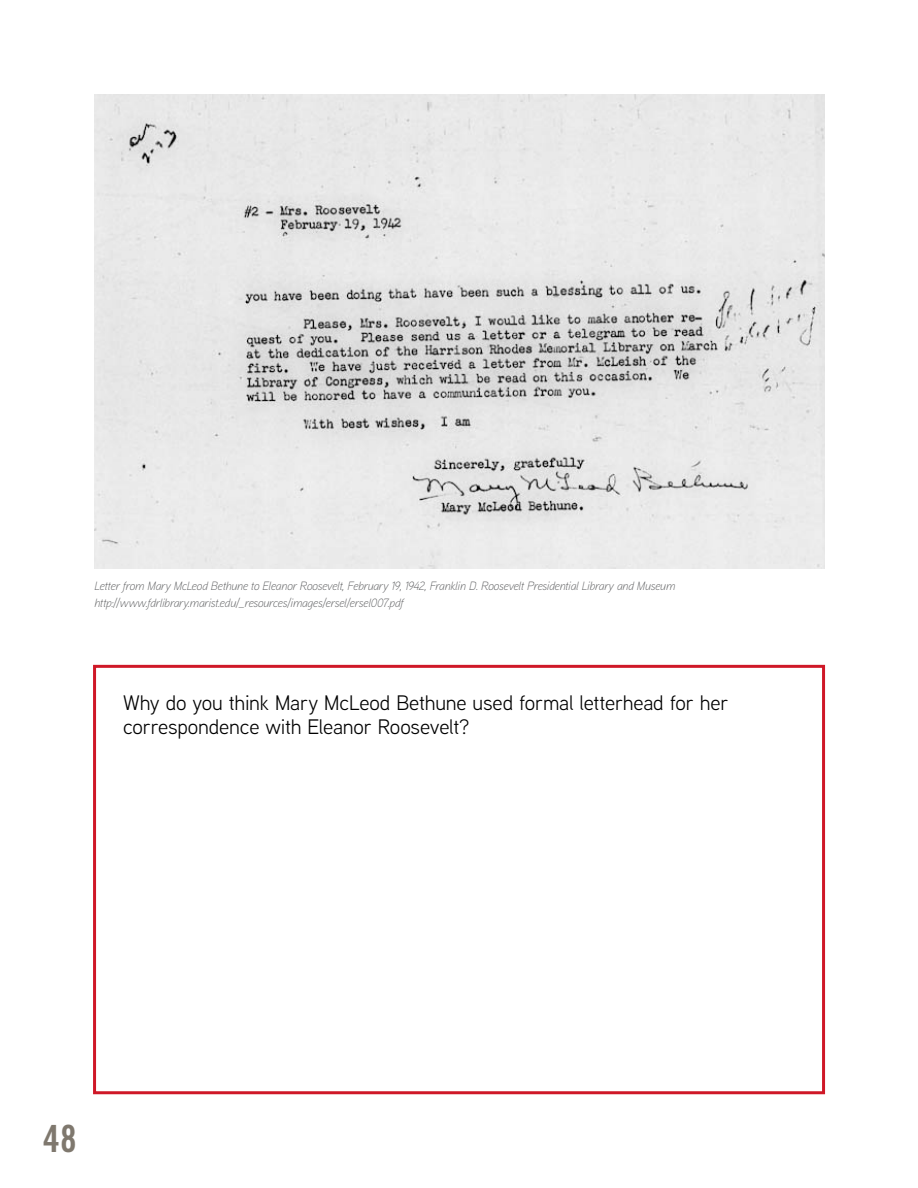
<style>
.page{position:relative;width:918px;height:1188px;background:#fff}
.page>*{position:absolute;margin:0;border:0;box-sizing:border-box;transform-origin:0 0}
.t1{font:37.5px "Trade Gothic LT Std Bd Cn 20";color:#7f786e}
.t2{font:21px/24px "Aaux Next";letter-spacing:-.01em;color:#000}
.t3{font:italic 300 12px/16.5px "Aaux Next";letter-spacing:-.005em;color:#58595b}
</style>
<div class="page">
<img style="left:94px;top:94px;width:730px;height:475px">
<div style="left:93px;top:665px;width:732px;height:429px;border:3px solid #cf1827"></div>
<p class="t3" style="left:94px;top:578px;width:582px">Letter from Mary McLeod Bethune to Eleanor Roosevelt, February 19, 1942, Franklin D. Roosevelt Presidential Library and Museum http://www.fdrlibrary.marist.edu/_resources/images/ersel/ersel007.pdf</p>
<h2 class="t2" style="left:123px;top:689px;width:607px">Why do you think Mary McLeod Bethune used formal letterhead for her correspondence with Eleanor Roosevelt?</h2>
<h1 class="t1" style="left:43px;top:1116px;width:35px">48</h1>
</div>
